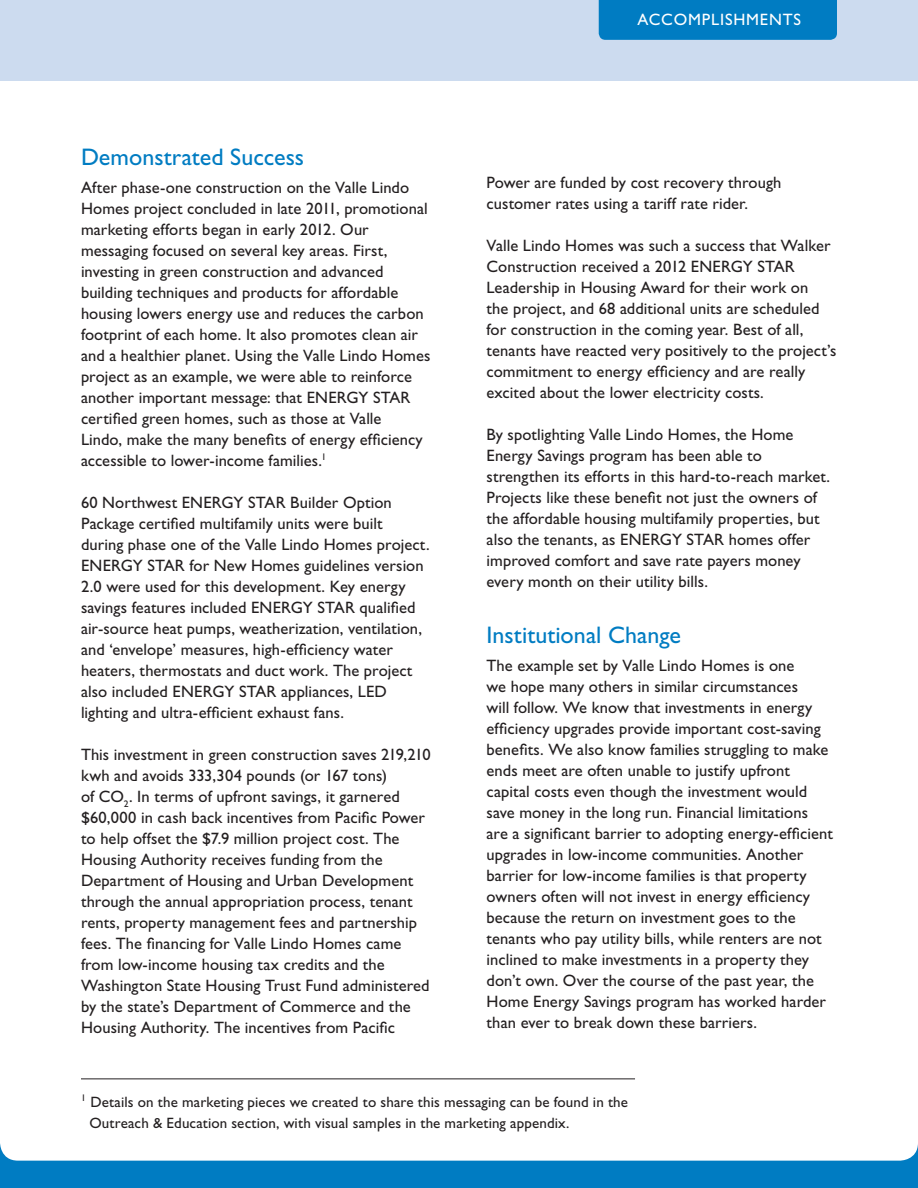
<style>
.page{position:relative;width:918px;height:1188px;background:#fff}
.page>*{position:absolute;margin:0;border:0;box-sizing:border-box;transform-origin:0 0}
.Headline_Space_After{font:24px "Gill Sans Std";color:#007cc2}
.t1{font:16.5px/21px "Gill Sans Std";letter-spacing:.005em;color:#231f20}
.t2{font:16.5px "Gill Sans Std";letter-spacing:.05em;color:#fff}
.t3{font:15px/21px "Gill Sans Std";letter-spacing:.01em;color:#231f20}
</style>
<div class="page">
<div style="left:0;top:0;width:918px;height:81px;background:#ccdbef"></div>
<div style="left:0;top:1143px;width:918px;height:45px;background:#007cc2"></div>
<div style="left:0;top:1106px;width:918px;height:55px;background:#fff;border-radius:18px"></div>
<div style="left:599px;top:0;width:238px;height:40px;background:#007cc2"></div>
<hr style="left:81px;top:1078px;width:554px;height:1px;background:#231f20">
<p class="Headline_Space_After" style="left:81px;top:143px;width:225px">Demonstrated Success</p>
<p class="t1" style="left:81px;top:177px;width:351px">After phase-one construction on the Valle Lindo Homes project concluded in late 2011, promotional marketing efforts began in early 2012. Our messaging focused on several key areas. First, investing in green construction and advanced building techniques and products for affordable housing lowers energy use and reduces the carbon footprint of each home. It also promotes clean air and a healthier planet. Using the Valle Lindo Homes project as an example, we were able to reinforce another important message: that ENERGY STAR certified green homes, such as those at Valle<br>Lindo, make the many benefits of energy efficiency accessible to lower-income families.<sup>1</sup></p>
<p class="t1" style="left:81px;top:492px;width:350px">60 Northwest ENERGY STAR Builder Option Package certified multifamily units were built<br>during phase one of the Valle Lindo Homes project.<br>ENERGY STAR for New Homes guidelines version 2.0 were used for this development. Key energy savings features included ENERGY STAR qualified air-source heat pumps, weatherization, ventilation, and ‘envelope’ measures, high-efficiency water heaters, thermostats and duct work. The project also included ENERGY STAR appliances, LED lighting and ultra-efficient exhaust fans.</p>
<p class="t1" style="left:81px;top:744px;width:351px">This investment in green construction saves 219,210 kwh and avoids 333,304 pounds (or 167 tons)<br>of CO<sub>2</sub>. In terms of upfront savings, it garnered $60,000 in cash back incentives from Pacific Power to help offset the $7.9 million project cost. The Housing Authority receives funding from the Department of Housing and Urban Development through the annual appropriation process, tenant rents, property management fees and partnership fees. The financing for Valle Lindo Homes came from low-income housing tax credits and the Washington State Housing Trust Fund administered by the state’s Department of Commerce and the Housing Authority. The incentives from Pacific</p>
<p class="t2" style="left:638px;top:10px;width:165px">ACCOMPLISHMENTS</p>
<p class="t1" style="left:487px;top:173px;width:296px">Power are funded by cost recovery through customer rates using a tariff rate rider.</p>
<p class="t1" style="left:487px;top:236px;width:351px">Valle Lindo Homes was such a success that Walker Construction received a 2012 ENERGY STAR Leadership in Housing Award for their work on<br>the project, and 68 additional units are scheduled for construction in the coming year. Best of all, tenants have reacted very positively to the project’s commitment to energy efficiency and are really excited about the lower electricity costs.</p>
<p class="t1" style="left:487px;top:425px;width:345px">By spotlighting Valle Lindo Homes, the Home Energy Savings program has been able to strengthen its efforts in this hard-to-reach market.<br>Projects like these benefit not just the owners of the affordable housing multifamily properties, but also the tenants, as ENERGY STAR homes offer improved comfort and save rate payers money every month on their utility bills.</p>
<p class="Headline_Space_After" style="left:487px;top:621px;width:196px">Institutional Change</p>
<p class="t1" style="left:487px;top:655px;width:348px">The example set by Valle Lindo Homes is one<br>we hope many others in similar circumstances<br>will follow. We know that investments in energy efficiency upgrades provide important cost-saving benefits. We also know families struggling to make ends meet are often unable to justify upfront capital costs even though the investment would save money in the long run. Financial limitations are a significant barrier to adopting energy-efficient upgrades in low-income communities. Another barrier for low-income families is that property owners often will not invest in energy efficiency because the return on investment goes to the tenants who pay utility bills, while renters are not inclined to make investments in a property they don’t own. Over the course of the past year, the Home Energy Savings program has worked harder than ever to break down these barriers.</p>
<p class="t3" style="left:89px;top:1091px;width:540px;text-indent:-8px"><sup>1</sup> Details on the marketing pieces we created to share this messaging can be found in the<br>Outreach &amp; Education section, with visual samples in the marketing appendix.</p>
</div>
